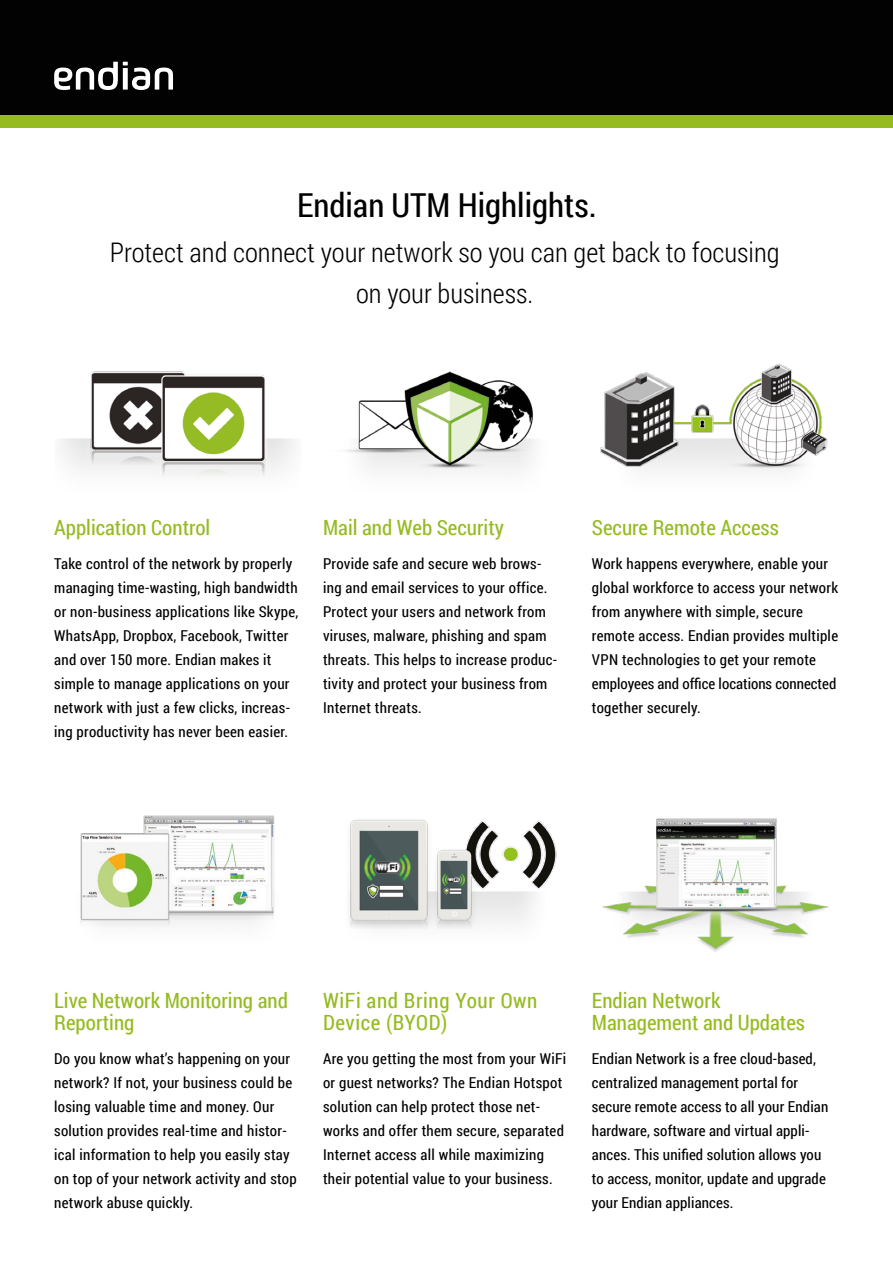
<style>
.page{position:relative;width:893px;height:1263px;background:#fff}
.page>*{position:absolute;margin:0;border:0;box-sizing:border-box;transform-origin:0 0}
.t1{font:33px "Roboto Condensed";color:#000}
.t2{font:300 27px/40.5px "Roboto Condensed";color:#000;text-align:center}
.t3{font:21px/22.5px "Roboto Condensed";color:#95bb20}
.t4{font:21px/22.5px "Roboto Condensed";letter-spacing:.03em;color:#95bb20}
.t5{font:15px/24px "Roboto Condensed";letter-spacing:.02em;color:#000}
</style>
<div class="page">
<div style="left:0;top:115px;width:893px;height:13px;background:#95bb20"></div>
<div style="left:0;top:0;width:893px;height:115px;background:#020203"></div>
<svg style="left:54px;top:62px;width:119px;height:28px"></svg>
<img style="left:61px;top:371px;width:234px;height:106px">
<img style="left:600px;top:363px;width:228px;height:107px">
<img style="left:345px;top:371px;width:190px;height:100px">
<img style="left:80px;top:815px;width:195px;height:111px">
<img style="left:602px;top:818px;width:227px;height:134px">
<img style="left:349px;top:819px;width:208px;height:110px">
<h1 class="t1" style="left:297px;top:183px;width:301px">Endian UTM Highlights.</h1>
<h2 class="t2" style="left:110px;top:231px;width:671px">Protect and connect your network so you can get back to focusing on your business.</h2>
<h3 class="t3" style="left:54px;top:516px;width:158px">Application Control</h3>
<p class="t5" style="left:54px;top:551px;width:246px">Take control of the network by properly managing time-wasting, high bandwidth or non-business applications like Skype, WhatsApp, Dropbox, Facebook, Twitter and over 150 more. Endian makes it simple to manage applications on your network with just a few clicks, increas&shy;ing productivity has never been easier.</p>
<h3 class="t3" style="left:323px;top:516px;width:182px">Mail and Web Security</h3>
<p class="t5" style="left:323px;top:551px;width:236px">Provide safe and secure web brows&shy;ing and email services to your office.<br>Protect your users and network from viruses, malware, phishing and spam threats. This helps to increase produc&shy;tivity and protect your business from Internet threats.</p>
<h3 class="t3" style="left:592px;top:516px;width:188px">Secure Remote Access</h3>
<p class="t5" style="left:592px;top:551px;width:248px">Work happens everywhere, enable your global workforce to access your network from anywhere with simple, secure remote access. Endian provides multiple VPN technologies to get your remote employees and office locations connected together securely.</p>
<h3 class="t3" style="left:54px;top:988px;width:235px">Live Network Monitoring and<br>Reporting</h3>
<p class="t5" style="left:54px;top:1046px;width:244px">Do you know what’s happening on your network? If not, your business could be losing valuable time and money. Our solution provides real-time and histor&shy;ical information to help you easily stay on top of your network activity and stop network abuse quickly.</p>
<h3 class="t4" style="left:323px;top:988px;width:216px">WiFi and Bring Your Own<br>Device (BYOD)</h3>
<p class="t5" style="left:323px;top:1046px;width:245px">Are you getting the most from your WiFi or guest networks? The Endian Hotspot solution can help protect those net&shy;works and offer them secure, separated Internet access all while maximizing their potential value to your business.</p>
<h3 class="t3" style="left:592px;top:988px;width:215px">Endian Network<br>Management and Updates</h3>
<p class="t5" style="left:592px;top:1046px;width:238px">Endian Network is a free cloud-based, centralized management portal for secure remote access to all your Endian hardware, software and virtual appli&shy;ances. This unified solution allows you to access, monitor, update and upgrade your Endian appliances.</p>
</div>
